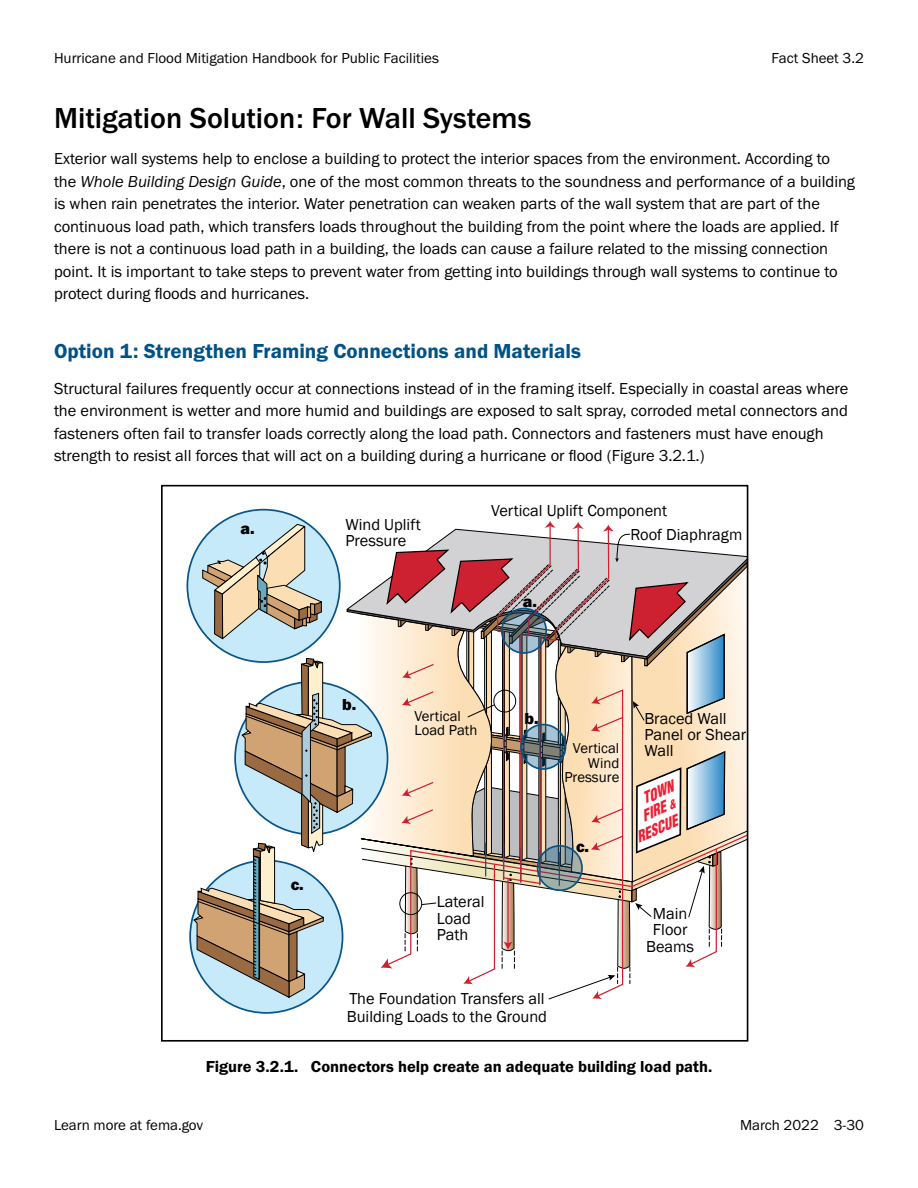
<style>
.page{position:relative;width:918px;height:1188px;background:#fff}
.page>*{position:absolute;margin:0;border:0;box-sizing:border-box;transform-origin:0 0}
.FEMA_Heading_2{font:500 30px "Franklin Gothic URW";color:#000}
.FEMA_Heading_3{font:21px "Franklin Gothic URW Dem";color:#005287}
.FEMA_Normal{font:16.5px/22.5px "Franklin Gothic URW Boo";color:#000}
.FEMA_Figure_Caption{font:16.5px "Franklin Gothic URW Dem";color:#000}
.t1{font:16.35px/16.4px "Franklin Gothic";color:#000}
.t2{font:800 16.35px "Franklin Gothic";color:#000}
.t3{font:italic 900 condensed 15.15px/15.6px "Helvetica";color:#ed1f32;text-align:center;scale:.91 1}
.t4{font:15px "Franklin Gothic URW Boo";color:#000}
.t5{font:14.7px/14.7px "Franklin Gothic";color:#000}
.s1{font-family:"Franklin Gothic URW Boo Ita"}
.s2{font-size:11.4px}
</style>
<div class="page">
<svg style="left:187px;top:510px;width:153px;height:152px"></svg>
<svg style="left:193px;top:521px;width:556px;height:521px"></svg>
<div style="left:161px;top:485px;width:587px;height:557px;border:2px solid #000"></div>
<p class="t4" style="left:54px;top:49px;width:386px">Hurricane and Flood Mitigation Handbook for Public Facilities</p>
<p class="t4" style="left:772px;top:49px;width:94px">Fact Sheet 3.2</p>
<h2 class="FEMA_Heading_2" style="left:54px;top:99px;width:479px">Mitigation Solution: For Wall Systems</h2>
<p class="FEMA_Normal" style="left:54px;top:147px;width:803px">Exterior wall systems help to enclose a building to protect the interior spaces from the environment. According to the <span class="s1">Whole Building Design Guide</span>, one of the most common threats to the soundness and performance of a building is when rain penetrates the interior. Water penetration can weaken parts of the wall system that are part of the continuous load path, which transfers loads throughout the building from the point where the loads are applied. If there is not a continuous load path in a building, the loads can cause a failure related to the missing connection point. It is important to take steps to prevent water from getting into buildings through wall systems to continue to protect during floods and hurricanes.</p>
<p class="FEMA_Heading_3" style="left:54px;top:338px;width:529px">Option 1: Strengthen Framing Connections and Materials</p>
<p class="FEMA_Normal" style="left:54px;top:377px;width:796px">Structural failures frequently occur at connections instead of in the framing itself. Especially in coastal areas where the environment is wetter and more humid and buildings are exposed to salt spray, corroded metal connectors and fasteners often fail to transfer loads correctly along the load path. Connectors and fasteners must have enough strength to resist all forces that will act on a building during a hurricane or flood (Figure 3.2.1.)</p>
<p class="t2" style="left:240px;top:518px;width:16px">a.</p>
<p class="t2" style="left:291px;top:874px;width:15px">c.</p>
<p class="t1" style="left:345px;top:516px;width:77px">Wind Uplift<br>Pressure</p>
<p class="t1" style="left:630px;top:498px;width:113px;line-height:24.6px;text-indent:-139px">Vertical Uplift Component<br>Roof Diaphragm</p>
<p class="t2" style="left:523px;top:591px;width:16px">a.</p>
<p class="t2" style="left:342px;top:694px;width:16px">b.</p>
<p class="t5" style="left:415px;top:709px;width:64px">Vertical<br>Load Path</p>
<p class="t2" style="left:524px;top:708px;width:16px">b.</p>
<p class="t5" style="left:564px;top:741px;width:56px;text-align:right">Vertical<br>Wind<br>Pressure</p>
<p class="t2" style="left:576px;top:836px;width:15px">c.</p>
<p class="t1" style="left:644px;top:710px;width:103px">Braced Wall<br>Panel or Shear<br>Wall</p>
<p class="t3" style="left:632px;top:795px;width:46px;rotate:-24deg">TOWN<br>FIRE <span class="s2">&amp;</span></p>
<p class="t3" style="left:633px;top:830px;width:49px;rotate:-24deg">RESCUE</p>
<p class="t1" style="left:437px;top:894px;width:49px">Lateral<br>Load<br>Path</p>
<p class="t1" style="left:347px;top:990px;width:202px;line-height:18px">The Foundation Transfers all<br>Building Loads to the Ground</p>
<p class="t1" style="left:646px;top:906px;width:50px;text-align:center">Main<br>Floor<br>Beams</p>
<p class="FEMA_Figure_Caption" style="left:206px;top:1056px;width:508px">Figure 3.2.1. Connectors help create an adequate building load path.</p>
<p class="t4" style="left:54px;top:1116px;width:151px">Learn more at fema.gov</p>
<p class="t4" style="left:740px;top:1116px;width:125px">March 2022 3-30</p>
</div>
